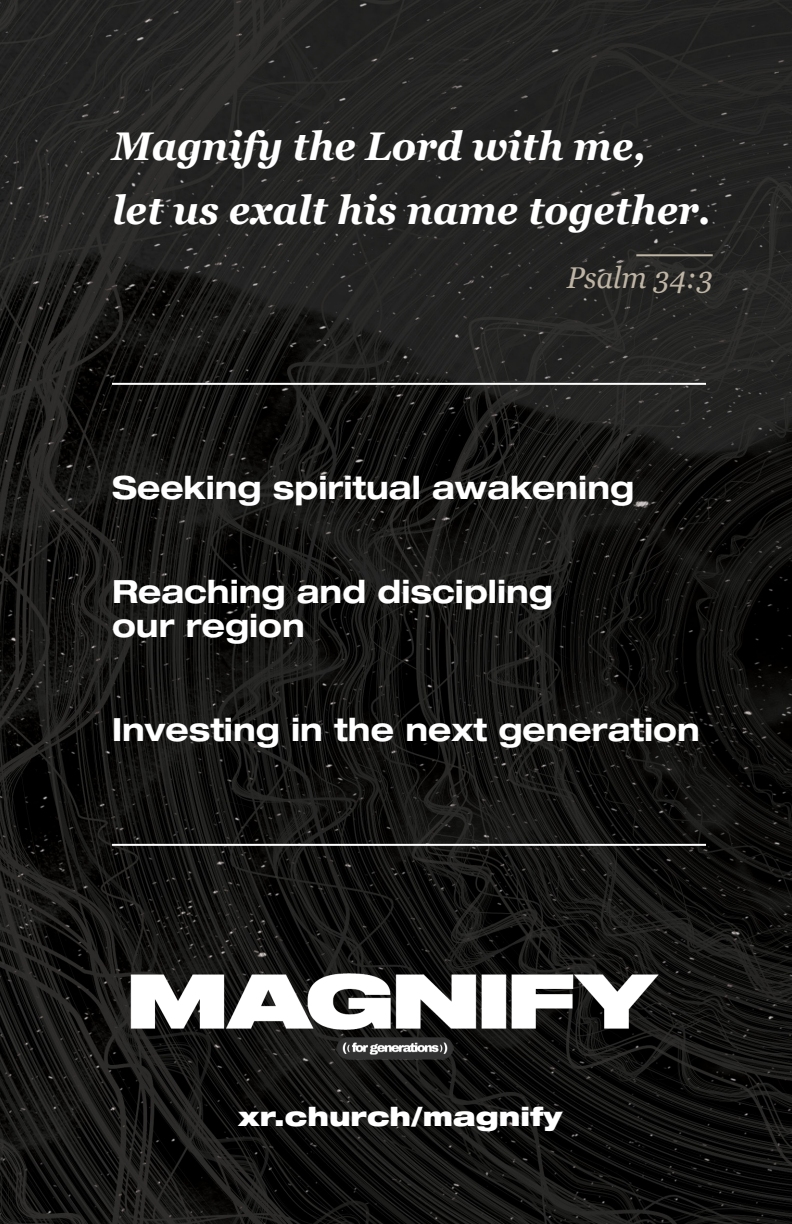
<style>
.page{position:relative;width:792px;height:1224px;background:#fff}
.page>*{position:absolute;margin:0;border:0;box-sizing:border-box;transform-origin:0 0}
.t1{font:italic 700 40px "Georgia";color:#fff;scale:.96 1}
.t2{font:700 expanded 32px "Helvetica Neue LT Std";color:#fff;scale:.96 1}
.t3{font:italic 30px "Georgia";color:#bfb5a5;scale:.96 1}
.t4{font:900 expanded 26px "Helvetica Neue LT Std";color:#fff}
</style>
<div class="page">
<img style="left:0;top:0;width:792px;height:1224px">
<img style="left:70px;top:893px;width:650px;height:217px">
<hr style="left:112px;top:383px;width:594px;height:2px;background:#fff">
<hr style="left:112px;top:844px;width:594px;height:2px;background:#fff">
<hr style="left:636px;top:254px;width:77px;height:2px;background:#bfb5a5">
<p class="t1" style="left:112px;top:116px;width:558px">Magnify the Lord with me,</p>
<p class="t1" style="left:112px;top:180px;width:626px">let us exalt his name together.</p>
<p class="t3" style="left:567px;top:256px;width:154px">Psalm 34:3</p>
<p class="t2" style="left:112px;top:467px;width:545px">Seeking spiritual awakening</p>
<p class="t2" style="left:112px;top:571px;width:461px">Reaching and discipling</p>
<p class="t2" style="left:112px;top:605px;width:202px">our region</p>
<p class="t2" style="left:112px;top:709px;width:614px">Investing in the next generation</p>
<p class="t4" style="left:238px;top:1100px;width:326px">xr.church/magnify</p>
</div>
